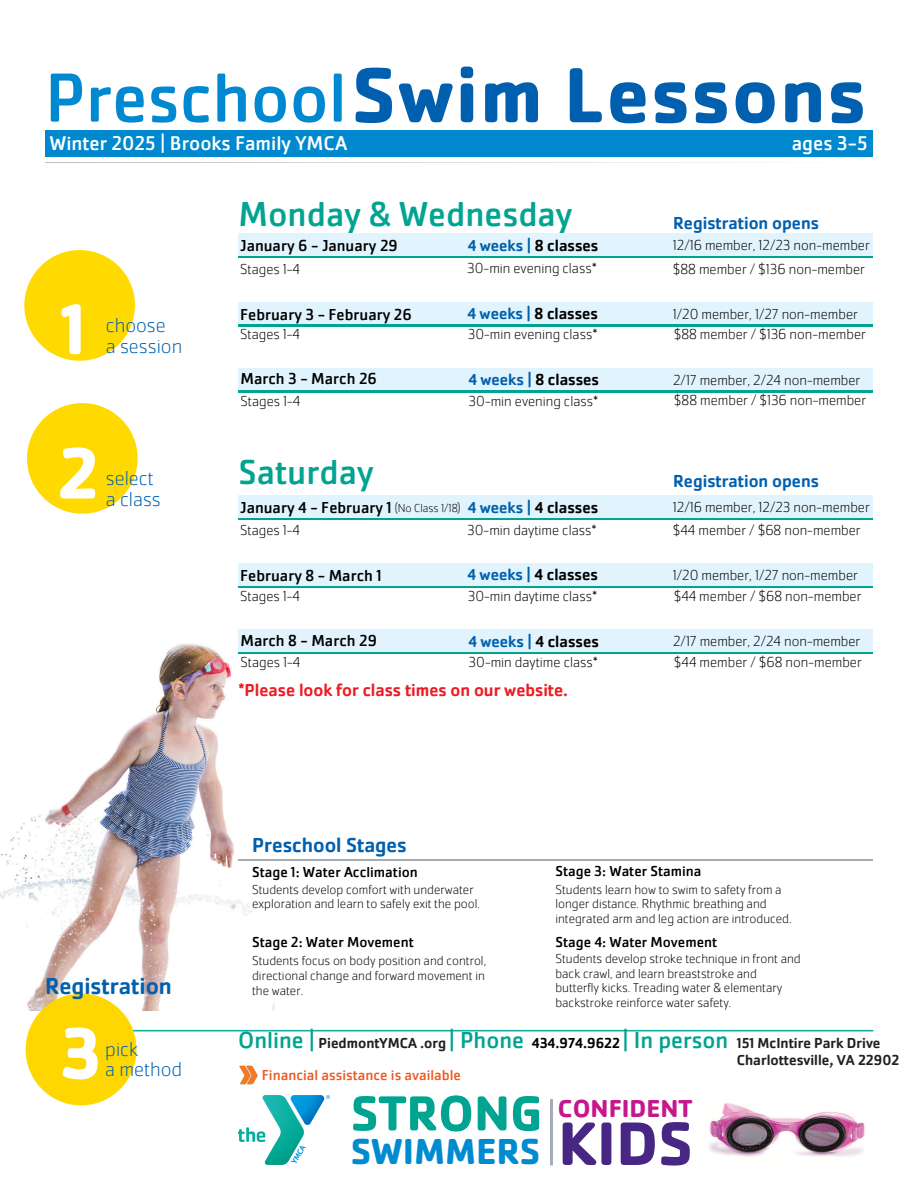
<style>
.page{position:relative;width:918px;height:1188px;background:#fff}
.page>*{position:absolute;margin:0;border:0;box-sizing:border-box;transform-origin:0 0}
.t1{font:700 81px "Cachet Pro";letter-spacing:.02em;color:#0060af}
.t2{font:700 75px "Cachet Pro";color:#fff}
.t3{font:72px "Cachet Pro";color:#0089d0}
.t4{font:700 63.6px "Cachet Pro";color:#472783}
.t5{font:700 51px "Cachet Pro";color:#01a490}
.t6{font:700 37.5px "Cachet Pro";color:#008bd1}
.t7{font:36px "Cachet Pro";color:#01a490}
.t8{font:700 25.5px "Cachet Pro";color:#c6178d}
.t9{font:24px "Cachet Pro";color:#01a490}
.t10{font:500 24px "Cachet Pro";color:#0060af}
.t11{font:200 21px/20.2px "Cachet Pro";color:#0060af}
.t12{font:500 21px "Cachet Pro";color:#0060af}
.t13{font:20.7px "Cachet Pro";color:#fff}
.t14{font:500 18px "Cachet Pro";color:#ed1c24}
.t15{font:500 18px "Cachet Pro";color:#0060af}
.t16{font:16.5px "Cachet Pro";color:#000}
.t17{font:500 16.5px "Cachet Pro";color:#000}
.t18{font:200 15px "Cachet Pro";color:#000}
.t19{font:15px "Cachet Pro";color:#000}
.t20{font:500 15px "Cachet Pro";color:#231f20}
.t21{font:15px "Cachet Pro";color:#f15922}
.t22{font:500 15px "Cachet Pro";color:#000}
.t23{font:200 13.5px/14.7px "Cachet Pro";color:#000}
.t24{font:200 12px "Cachet Pro";color:#000}
.s1{color:#0060af}
</style>
<div class="page">
<img style="left:0;top:629px;width:274px;height:357px">
<img style="left:25px;top:986px;width:849px;height:126px">
<div style="left:24px;top:250px;width:111px;height:111px;background:#ffda00;border-radius:50%"></div>
<div style="left:27px;top:403px;width:111px;height:111px;background:#ffda00;border-radius:50%"></div>
<div style="left:45px;top:130px;width:828px;height:28px;background:#0089cf"></div>
<svg style="left:45px;top:162px;width:702px;height:1px"></svg>
<img style="left:254px;top:1066px;width:8px;height:19px">
<img style="left:235px;top:1066px;width:19px;height:19px">
<div style="left:238px;top:234px;width:635px;height:22px;background:#e1f4fd"></div>
<hr style="left:238px;top:256px;width:635px;height:2px;background:#01a490">
<div style="left:238px;top:302px;width:635px;height:23px;background:#e1f4fd"></div>
<hr style="left:238px;top:325px;width:635px;height:1px;background:#01a490">
<div style="left:238px;top:368px;width:635px;height:23px;background:#e1f4fd"></div>
<hr style="left:238px;top:391px;width:635px;height:1px;background:#01a490">
<div style="left:238px;top:564px;width:635px;height:22px;background:#e1f4fd"></div>
<hr style="left:238px;top:586px;width:635px;height:2px;background:#01a490">
<div style="left:238px;top:630px;width:635px;height:22px;background:#e1f4fd"></div>
<hr style="left:238px;top:652px;width:635px;height:2px;background:#01a490">
<hr style="left:238px;top:860px;width:635px;height:1px;background:#a6adb5">
<img style="left:701px;top:1095px;width:173px;height:62px">
<img style="left:551px;top:1098px;width:1px;height:68px">
<img style="left:238px;top:1095px;width:92px;height:70px">
<div style="left:238px;top:496px;width:635px;height:22px;background:#e1f4fd"></div>
<hr style="left:238px;top:518px;width:635px;height:2px;background:#01a490">
<p class="t3" style="left:45px;top:52px;width:303px">Preschool</p>
<p class="t1" style="left:352px;top:44px;width:516px">Swim Lessons</p>
<p class="t13" style="left:49px;top:129px;width:299px">Winter 2025 | Brooks Family YMCA</p>
<p class="t7" style="left:238px;top:191px;width:336px">Monday &amp; Wednesday</p>
<p class="t13" style="left:792px;top:130px;width:77px">ages 3-5</p>
<p class="t15" style="left:673px;top:211px;width:147px">Registration opens</p>
<h2 class="t2" style="left:60px;top:282px;width:28px">1</h2>
<p class="t11" style="left:106px;top:315px;width:61px">choose</p>
<p class="t11" style="left:106px;top:335px;width:78px">a session</p>
<p class="t2" style="left:58px;top:426px;width:43px">2</p>
<p class="t11" style="left:106px;top:468px;width:56px">select a class</p>
<h5 class="t10" style="left:45px;top:971px;width:128px">Registration</h5>
<h1 class="t2" style="left:60px;top:1006px;width:43px">3</h1>
<p class="t11" style="left:105px;top:1039px;width:34px">pick</p>
<p class="t11" style="left:105px;top:1059px;width:78px">a method</p>
<p class="t17" style="left:468px;top:235px;width:132px"><span class="s1">4 weeks |</span> 8 classes</p>
<p class="t16" style="left:240px;top:235px;width:159px">January 6 - January 29</p>
<p class="t18" style="left:673px;top:236px;width:199px">12/16 member, 12/23 non-member</p>
<h5 class="t18" style="left:467px;top:258px;width:131px">30-min evening class*</h5>
<p class="t18" style="left:240px;top:259px;width:61px">Stages 1-4</p>
<p class="t18" style="left:673px;top:259px;width:194px">$88 member / $136 non-member</p>
<p class="t16" style="left:240px;top:304px;width:173px">February 3 - February 26</p>
<p class="t17" style="left:467px;top:303px;width:132px"><span class="s1">4 weeks |</span> 8 classes</p>
<p class="t18" style="left:673px;top:304px;width:187px">1/20 member, 1/27 non-member</p>
<p class="t18" style="left:240px;top:325px;width:61px">Stages 1-4</p>
<p class="t18" style="left:468px;top:325px;width:131px">30-min evening class*</p>
<p class="t18" style="left:674px;top:325px;width:194px">$88 member / $136 non-member</p>
<p class="t16" style="left:241px;top:368px;width:138px">March 3 - March 26</p>
<p class="t17" style="left:468px;top:369px;width:132px"><span class="s1">4 weeks |</span> 8 classes</p>
<p class="t18" style="left:673px;top:370px;width:189px">2/17 member, 2/24 non-member</p>
<p class="t18" style="left:241px;top:391px;width:61px">Stages 1-4</p>
<p class="t18" style="left:469px;top:391px;width:131px">30-min evening class*</p>
<p class="t18" style="left:674px;top:391px;width:194px">$88 member / $136 non-member</p>
<p class="t7" style="left:238px;top:449px;width:137px">Saturday</p>
<p class="t15" style="left:673px;top:470px;width:147px">Registration opens</p>
<p class="t24" style="left:395px;top:500px;width:67px">(No Class 1/18)</p>
<p class="t17" style="left:468px;top:497px;width:132px"><span class="s1">4 weeks |</span> 4 classes</p>
<p class="t16" style="left:240px;top:497px;width:153px">January 4 - February 1</p>
<p class="t18" style="left:673px;top:498px;width:199px">12/16 member, 12/23 non-member</p>
<p class="t18" style="left:467px;top:520px;width:131px">30-min daytime class*</p>
<p class="t18" style="left:240px;top:521px;width:61px">Stages 1-4</p>
<p class="t18" style="left:673px;top:521px;width:189px">$44 member / $68 non-member</p>
<p class="t16" style="left:240px;top:565px;width:143px">February 8 - March 1</p>
<p class="t17" style="left:467px;top:564px;width:132px"><span class="s1">4 weeks |</span> 4 classes</p>
<p class="t18" style="left:673px;top:566px;width:187px">1/20 member, 1/27 non-member</p>
<p class="t18" style="left:240px;top:586px;width:61px">Stages 1-4</p>
<p class="t18" style="left:468px;top:586px;width:131px">30-min daytime class*</p>
<p class="t18" style="left:674px;top:587px;width:189px">$44 member / $68 non-member</p>
<p class="t16" style="left:241px;top:630px;width:138px">March 8 - March 29</p>
<p class="t17" style="left:468px;top:631px;width:132px"><span class="s1">4 weeks |</span> 4 classes</p>
<p class="t18" style="left:673px;top:632px;width:189px">2/17 member, 2/24 non-member</p>
<p class="t18" style="left:241px;top:653px;width:61px">Stages 1-4</p>
<p class="t18" style="left:469px;top:653px;width:131px">30-min daytime class*</p>
<p class="t18" style="left:674px;top:653px;width:189px">$44 member / $68 non-member</p>
<p class="t14" style="left:238px;top:679px;width:331px">*Please look for class times on our website.</p>
<p class="t12" style="left:252px;top:832px;width:156px">Preschool Stages</p>
<p class="t19" style="left:252px;top:862px;width:167px">Stage 1: Water Acclimation</p>
<p class="t23" style="left:252px;top:882px;width:229px">Students develop comfort with underwater exploration and learn to safely exit the pool.</p>
<p class="t19" style="left:252px;top:932px;width:163px">Stage 2: Water Movement</p>
<p class="t23" style="left:252px;top:953px;width:236px;text-align:justify">Students focus on body position and control, directional change and forward movement in the water.</p>
<p class="t19" style="left:555px;top:862px;width:148px">Stage 3: Water Stamina</p>
<p class="t23" style="left:555px;top:882px;width:238px">Students learn how to swim to safety from a longer distance. Rhythmic breathing and integrated arm and leg action are introduced.</p>
<p class="t23" style="left:555px;top:951px;width:247px">Students develop stroke technique in front and back crawl, and learn breaststroke and butterfly kicks. Treading water &amp; elementary backstroke reinforce water safety.</p>
<p class="t19" style="left:555px;top:932px;width:163px">Stage 4: Water Movement</p>
<p class="t9" style="left:238px;top:1025px;width:78px">Online |</p>
<p class="t9" style="left:449px;top:1025px;width:77px">| Phone</p>
<p class="t9" style="left:623px;top:1025px;width:107px">| In person</p>
<p class="t21" style="left:262px;top:1065px;width:201px">Financial assistance is available</p>
<p class="t20" style="left:319px;top:1033px;width:129px">PiedmontYMCA .org</p>
<p class="t22" style="left:532px;top:1033px;width:90px">434.974.9622</p>
<p class="t20" style="left:737px;top:1033px;width:145px">151 McIntire Park Drive</p>
<p class="t20" style="left:737px;top:1050px;width:164px">Charlottesville, VA 22902</p>
<p class="t5" style="left:351px;top:1081px;width:193px">STRONG</p>
<p class="t6" style="left:351px;top:1128px;width:191px">SWIMMERS</p>
<p class="t8" style="left:558px;top:1093px;width:136px">CONFIDENT</p>
<p class="t4" style="left:558px;top:1103px;width:136px">KIDS</p>
</div>
